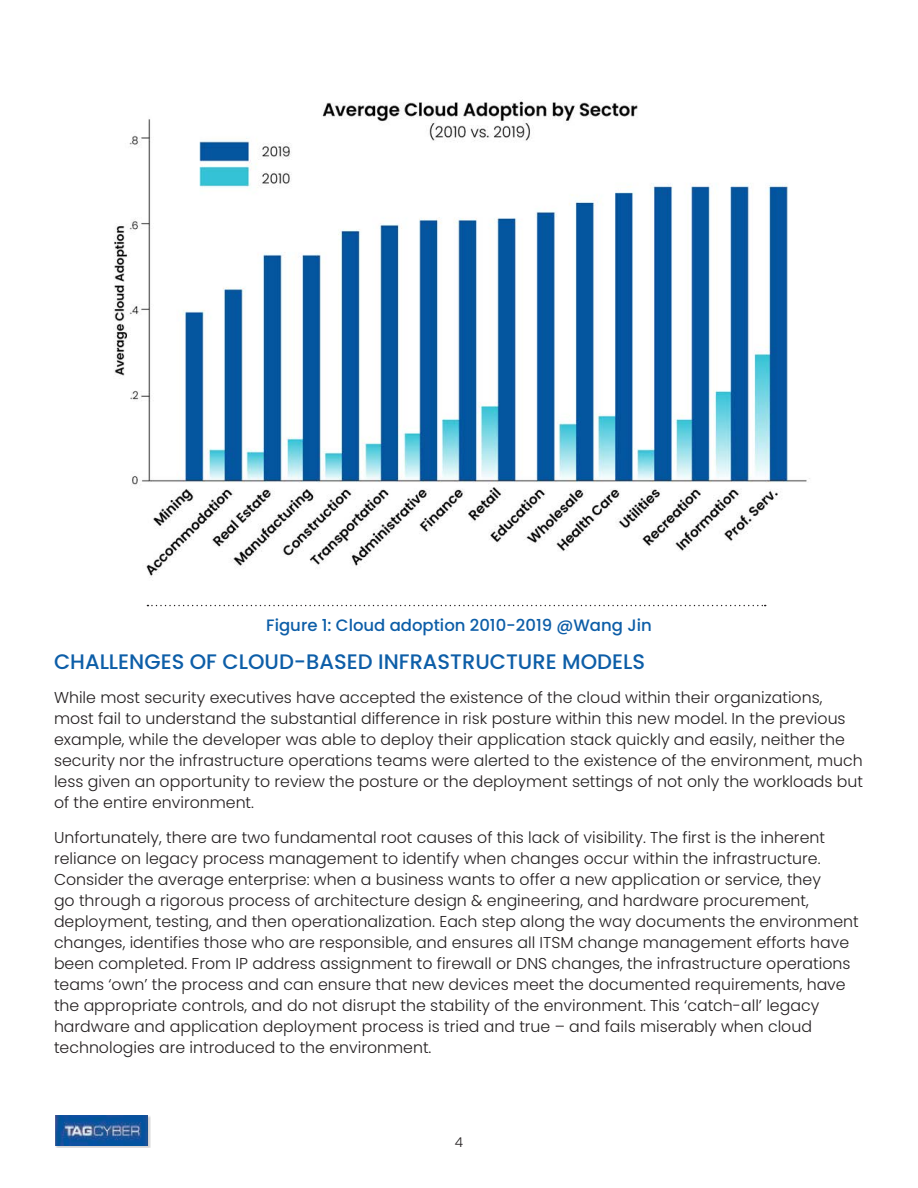
<style>
.page{position:relative;width:918px;height:1188px;background:#fff}
.page>*{position:absolute;margin:0;border:0;box-sizing:border-box;transform-origin:0 0}
.t1{font:500 21px "Poppins";color:#0d5ea8}
.t2{font:500 16.5px "Poppins";color:#0d5ea8}
.t3{font:300 15.75px/21px "Poppins";color:#231f20}
.t4{font:300 13.5px "Poppins";color:#231f20}
</style>
<div class="page">
<div style="left:55px;top:1115px;width:96px;height:33px;background:#231f20;opacity:.2"></div>
<img style="left:55px;top:1115px;width:93px;height:30px">
<img style="left:113px;top:99px;width:697px;height:479px">
<svg style="left:147px;top:605px;width:619px;height:1px"></svg>
<p class="t2" style="left:266px;top:618px;width:387px">Figure 1: Cloud adoption 2010-2019 @Wang Jin</p>
<h1 class="t1" style="left:54px;top:652px;width:593px">CHALLENGES OF CLOUD-BASED INFRASTRUCTURE MODELS</h1>
<p class="t3" style="left:54px;top:687px;width:811px">While most security executives have accepted the existence of the cloud within their organizations, most fail to understand the substantial difference in risk posture within this new model. In the previous example, while the developer was able to deploy their application stack quickly and easily, neither the security nor the infrastructure operations teams were alerted to the existence of the environment, much less given an opportunity to review the posture or the deployment settings of not only the workloads but of the entire environment.</p>
<p class="t3" style="left:54px;top:827px;width:806px">Unfortunately, there are two fundamental root causes of this lack of visibility. The first is the inherent reliance on legacy process management to identify when changes occur within the infrastructure.<br>Consider the average enterprise: when a business wants to offer a new application or service, they<br>go through a rigorous process of architecture design &amp; engineering, and hardware procurement, deployment, testing, and then operationalization. Each step along the way documents the environment changes, identifies those who are responsible, and ensures all ITSM change management efforts have been completed. From IP address assignment to firewall or DNS changes, the infrastructure operations teams ‘own’ the process and can ensure that new devices meet the documented requirements, have the appropriate controls, and do not disrupt the stability of the environment. This ‘catch-all’ legacy hardware and application deployment process is tried and true – and fails miserably when cloud technologies are introduced to the environment.</p>
<p class="t4" style="left:455px;top:1134px;width:10px">4</p>
</div>
